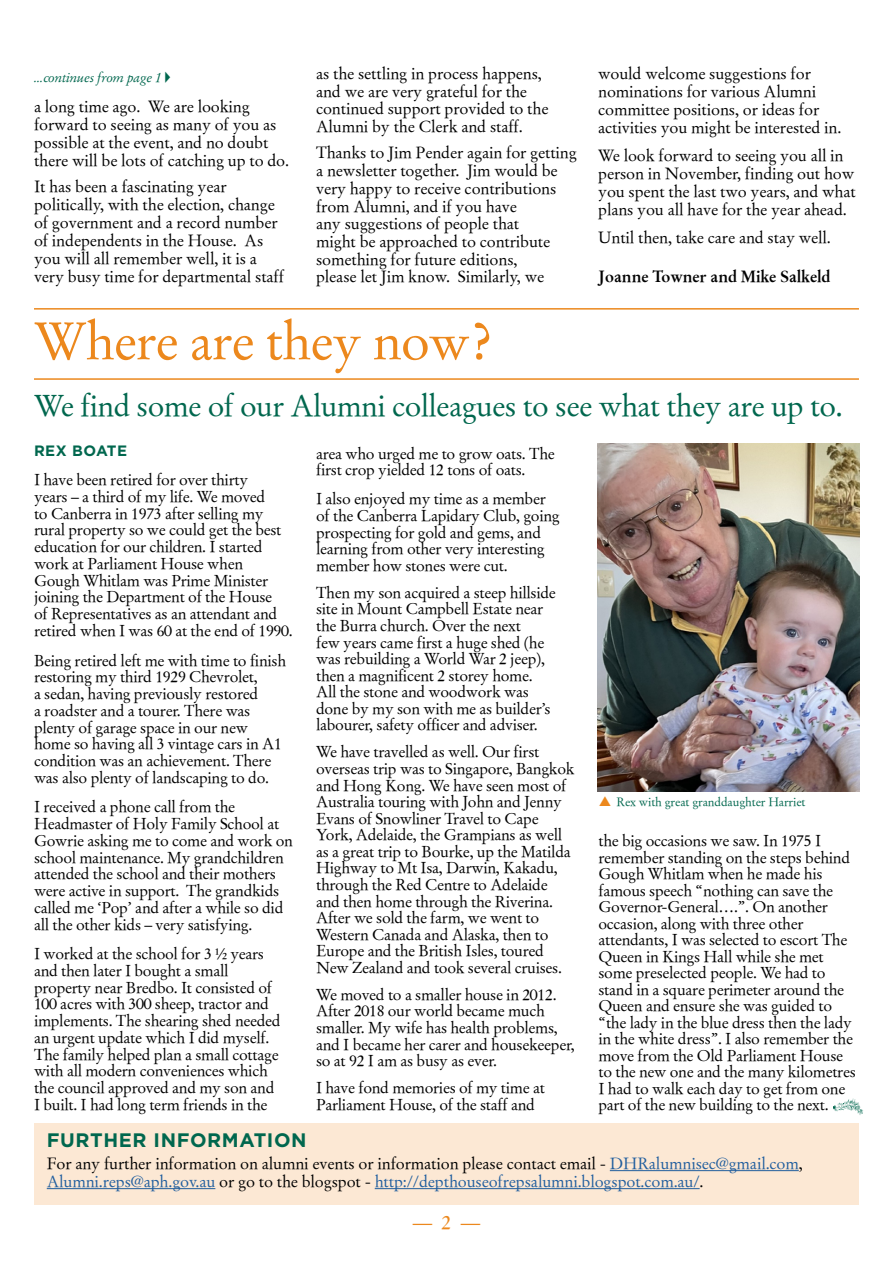
<style>
.page{position:relative;width:893px;height:1263px;background:#fff}
.page>*{position:absolute;margin:0;border:0;box-sizing:border-box;transform-origin:0 0}
.Main_Heading{font:52.5px "Claude Roman";letter-spacing:-.02em;color:#ec881d}
.Main_Heading-2{font:30px "Claude Roman";letter-spacing:-.02em;color:#00674e}
.Sub_heading_01{font:700 19.5px "Gotham";letter-spacing:.03em;color:#00674e}
.t1{font:19.5px "Claude Roman";color:#ec881d}
.Body_Text{font:16.2px/18px "Claude Roman";letter-spacing:-.01em;color:#000}
.Body_Text-2{font:700 16.2px "Claude";letter-spacing:-.01em;color:#000}
.Body_Text-3{font:15.75px/16.5px "Claude Roman";letter-spacing:-.02em;color:#000}
.subheading_3{font:700 15px "Gotham";letter-spacing:.03em;color:#00674e}
.Main_Heading-3{font:italic 13.5px "Claude";letter-spacing:-.02em;color:#00674e}
.t2{font:12px "Claude Roman";letter-spacing:-.01em;color:#00674e}
.s1{color:#215e9e}
</style>
<div class="page">
<hr style="left:34px;top:378px;width:825px;height:2px;background:#ec881d">
<hr style="left:34px;top:308px;width:825px;height:2px;background:#ec881d">
<img style="left:598px;top:444px;width:261px;height:347px">
<div style="left:34px;top:1123px;width:825px;height:81px;background:#fce8d4"></div>
<hr style="left:610px;top:1170px;width:189px;height:1px;background:#215e9e">
<hr style="left:47px;top:1188px;width:168px;height:1px;background:#215e9e">
<hr style="left:375px;top:1188px;width:325px;height:1px;background:#215e9e">
<img style="left:833px;top:1098px;width:30px;height:17px">
<p class="Main_Heading-3" style="left:34px;top:69px;width:138px">...continues from page 1 ◆</p>
<p class="Body_Text" style="left:34px;top:97px;width:257px">a long time ago. We are looking forward to seeing as many of you as possible at the event, and no doubt there will be lots of catching up to do.</p>
<p class="Body_Text" style="left:34px;top:178px;width:252px">It has been a fascinating year politically, with the election, change of government and a record number of independents in the House. As you will all remember well, it is a very busy time for departmental staff</p>
<p class="Body_Text" style="left:316px;top:65px;width:234px">as the settling in process happens, and we are very grateful for the continued support provided to the<br>Alumni by the Clerk and staff.</p>
<p class="Body_Text" style="left:316px;top:144px;width:262px">Thanks to Jim Pender again for getting a newsletter together. Jim would be very happy to receive contributions from Alumni, and if you have<br>any suggestions of people that<br>might be approached to contribute something for future editions,<br>please let Jim know. Similarly, we</p>
<p class="Body_Text" style="left:598px;top:65px;width:245px">would welcome suggestions for nominations for various Alumni committee positions, or ideas for activities you might be interested in.</p>
<p class="Body_Text" style="left:598px;top:146px;width:259px">We look forward to seeing you all in person in November, finding out how you spent the last two years, and what plans you all have for the year ahead.</p>
<p class="Body_Text" style="left:598px;top:228px;width:234px">Until then, take care and stay well.</p>
<p class="Body_Text-2" style="left:598px;top:266px;width:234px">Joanne Towner and Mike Salkeld</p>
<p class="Main_Heading" style="left:34px;top:310px;width:459px">Where are they now?</p>
<p class="Main_Heading-2" style="left:34px;top:388px;width:811px">We find some of our Alumni colleagues to see what they are up to.</p>
<p class="subheading_3" style="left:34px;top:440px;width:95px">REX BOATE</p>
<p class="Body_Text-3" style="left:34px;top:471px;width:260px">I have been retired for over thirty<br>years – a third of my life. We moved<br>to Canberra in 1973 after selling my rural property so we could get the best education for our children. I started work at Parliament House when Gough Whitlam was Prime Minister joining the Department of the House<br>of Representatives as an attendant and retired when I was 60 at the end of 1990.</p>
<p class="Body_Text-3" style="left:34px;top:652px;width:254px">Being retired left me with time to finish restoring my third 1929 Chevrolet,<br>a sedan, having previously restored<br>a roadster and a tourer. There was plenty of garage space in our new home so having all 3 vintage cars in A1 condition was an achievement. There was also plenty of landscaping to do.</p>
<p class="Body_Text-3" style="left:34px;top:798px;width:260px">I received a phone call from the Headmaster of Holy Family School at Gowrie asking me to come and work on school maintenance. My grandchildren attended the school and their mothers were active in support. The grandkids called me ‘Pop’ and after a while so did all the other kids – very satisfying.</p>
<p class="Body_Text-3" style="left:34px;top:945px;width:248px">I worked at the school for 3 ½ years and then later I bought a small property near Bredbo. It consisted of 100 acres with 300 sheep, tractor and implements. The shearing shed needed an urgent update which I did myself.<br>The family helped plan a small cottage with all modern conveniences which the council approved and my son and I built. I had long term friends in the</p>
<p class="Body_Text-3" style="left:316px;top:445px;width:240px">area who urged me to grow oats. The first crop yielded 12 tons of oats.</p>
<p class="Body_Text-3" style="left:316px;top:491px;width:245px">I also enjoyed my time as a member of the Canberra Lapidary Club, going prospecting for gold and gems, and learning from other very interesting member how stones were cut.</p>
<p class="Body_Text-3" style="left:316px;top:584px;width:241px">Then my son acquired a steep hillside site in Mount Campbell Estate near the Burra church. Over the next<br>few years came first a huge shed (he was rebuilding a World War 2 jeep), then a magnificent 2 storey home.<br>All the stone and woodwork was done by my son with me as builder’s labourer, safety officer and adviser.</p>
<p class="Body_Text-3" style="left:316px;top:744px;width:260px">We have travelled as well. Our first overseas trip was to Singapore, Bangkok and Hong Kong. We have seen most of Australia touring with John and Jenny Evans of Snowliner Travel to Cape York, Adelaide, the Grampians as well as a great trip to Bourke, up the Matilda Highway to Mt Isa, Darwin, Kakadu, through the Red Centre to Adelaide and then home through the Riverina.<br>After we sold the farm, we went to Western Canada and Alaska, then to Europe and the British Isles, toured New Zealand and took several cruises.</p>
<p class="Body_Text-3" style="left:316px;top:986px;width:260px">We moved to a smaller house in 2012.<br>After 2018 our world became much smaller. My wife has health problems, and I became her carer and housekeeper, so at 92 I am as busy as ever.</p>
<p class="Body_Text-3" style="left:316px;top:1080px;width:230px">I have fond memories of my time at<br>Parliament House, of the staff and</p>
<p class="t2" style="left:616px;top:794px;width:191px">Rex with great granddaughter Harriet</p>
<p class="Body_Text-3" style="left:598px;top:832px;width:259px">the big occasions we saw. In 1975 I remember standing on the steps behind Gough Whitlam when he made his famous speech “nothing can save the Governor-General….”. On another occasion, along with three other attendants, I was selected to escort The Queen in Kings Hall while she met some preselected people. We had to stand in a square perimeter around the Queen and ensure she was guided to “the lady in the blue dress then the lady in the white dress”. I also remember the move from the Old Parliament House to the new one and the many kilometres I had to walk each day to get from one part of the new building to the next.</p>
<p class="Sub_heading_01" style="left:47px;top:1127px;width:261px">FURTHER INFORMATION</p>
<p class="Body_Text" style="left:47px;top:1154px;width:757px">For any further information on alumni events or information please contact email - <span class="s1">DHRalumnisec@gmail.com</span>,<br><span class="s1">Alumni.reps@aph.gov.au</span> or go to the blogspot - <span class="s1">http://depthouseofrepsalumni.blogspot.com.au/</span>.</p>
<p class="t1" style="left:413px;top:1210px;width:69px">—2—</p>
</div>
